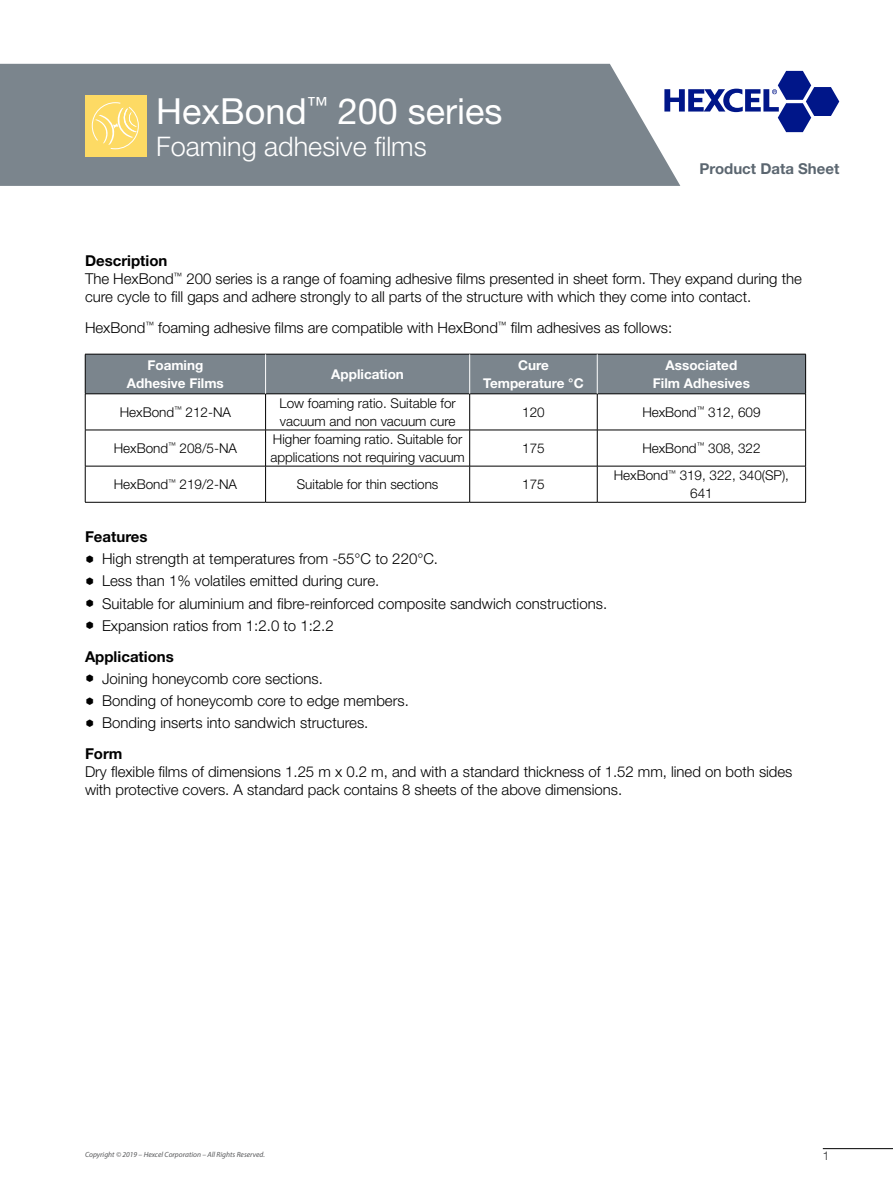
<style>
.page{position:relative;width:893px;height:1191px;background:#fff}
.page>*{position:absolute;margin:0;border:0;box-sizing:border-box;transform-origin:0 0}
.t1{font:36px "Helvetica Neue LT Std";color:#fff}
.t2{font:300 27px "Helvetica Neue LT Std";color:#fff}
.t3{font:300 15px/22.2px "Helvetica Neue LT Std";color:#000}
.t4{font:700 15px "Helvetica Neue LT Std";color:#000}
.t5{font:700 15px "Helvetica Neue LT Std";color:#5b6670}
.t6{font:300 13.5px/18px "Helvetica Neue LT Std";color:#000}
.t7{font:700 13.5px/18px "Helvetica Neue LT Std";color:#fff;text-align:center}
.t8{font:12px "Helvetica Neue LT Std";color:#58595b}
.t9{font:italic 7.5px "Myriad Pro";color:#58595b}
.s1{font-weight:700}
</style>
<div class="page">
<div style="left:0;top:64px;width:680px;height:122px;background:#7b858d"></div>
<div style="left:85px;top:95px;width:61px;height:61px;background:#fdda64"></div>
<svg style="left:91px;top:102px;width:48px;height:48px"></svg>
<svg style="left:664px;top:71px;width:175px;height:61px"></svg>
<div style="left:86px;top:355px;width:719px;height:38px;background:#7b858d"></div>
<hr style="left:85px;top:354px;width:181px;height:1px;background:#000">
<hr style="left:85px;top:354px;width:1px;height:39px;background:#000">
<hr style="left:266px;top:354px;width:204px;height:1px;background:#000">
<hr style="left:470px;top:354px;width:127px;height:1px;background:#000">
<hr style="left:597px;top:354px;width:209px;height:1px;background:#000">
<hr style="left:805px;top:354px;width:1px;height:39px;background:#000">
<hr style="left:85px;top:393px;width:181px;height:1px;background:#000">
<hr style="left:85px;top:394px;width:1px;height:36px;background:#000">
<hr style="left:266px;top:393px;width:204px;height:1px;background:#000">
<hr style="left:265px;top:394px;width:1px;height:36px;background:#000">
<hr style="left:470px;top:393px;width:127px;height:1px;background:#000">
<hr style="left:469px;top:394px;width:1px;height:36px;background:#000">
<hr style="left:597px;top:393px;width:209px;height:1px;background:#000">
<hr style="left:597px;top:394px;width:1px;height:36px;background:#000">
<hr style="left:805px;top:394px;width:1px;height:36px;background:#000">
<hr style="left:85px;top:430px;width:181px;height:1px;background:#000">
<hr style="left:85px;top:430px;width:1px;height:36px;background:#000">
<hr style="left:266px;top:430px;width:204px;height:1px;background:#000">
<hr style="left:265px;top:430px;width:1px;height:36px;background:#000">
<hr style="left:470px;top:430px;width:127px;height:1px;background:#000">
<hr style="left:469px;top:430px;width:1px;height:36px;background:#000">
<hr style="left:597px;top:430px;width:209px;height:1px;background:#000">
<hr style="left:597px;top:430px;width:1px;height:36px;background:#000">
<hr style="left:805px;top:430px;width:1px;height:36px;background:#000">
<hr style="left:85px;top:466px;width:181px;height:1px;background:#000">
<hr style="left:85px;top:466px;width:1px;height:36px;background:#000">
<hr style="left:266px;top:466px;width:204px;height:1px;background:#000">
<hr style="left:265px;top:466px;width:1px;height:36px;background:#000">
<hr style="left:470px;top:466px;width:127px;height:1px;background:#000">
<hr style="left:469px;top:466px;width:1px;height:36px;background:#000">
<hr style="left:597px;top:466px;width:209px;height:1px;background:#000">
<hr style="left:597px;top:466px;width:1px;height:36px;background:#000">
<hr style="left:805px;top:466px;width:1px;height:36px;background:#000">
<hr style="left:85px;top:502px;width:181px;height:1px;background:#000">
<hr style="left:266px;top:502px;width:204px;height:1px;background:#000">
<hr style="left:470px;top:502px;width:127px;height:1px;background:#000">
<hr style="left:597px;top:502px;width:209px;height:1px;background:#000">
<hr style="left:265px;top:354px;width:1px;height:39px;background:#fff">
<hr style="left:469px;top:354px;width:1px;height:39px;background:#fff">
<hr style="left:597px;top:354px;width:1px;height:39px;background:#fff">
<hr style="left:823px;top:1148px;width:70px;height:1px;background:#000">
<h1 class="t1" style="left:156px;top:90px;width:348px">HexBond<sup>™</sup> 200 series</h1>
<h2 class="t2" style="left:156px;top:130px;width:272px">Foaming adhesive films</h2>
<p class="t5" style="left:699px;top:159px;width:141px">Product Data Sheet</p>
<p class="t3" style="left:85px;top:251px;width:718px;line-height:18px"><span class="s1">Description<br></span>The HexBond<sup>™</sup> 200 series is a range of foaming adhesive films presented in sheet form. They expand during the cure cycle to fill gaps and adhere strongly to all parts of the structure with which they come into contact.</p>
<p class="t3" style="left:85px;top:316px;width:589px">HexBond<sup>™</sup> foaming adhesive films are compatible with HexBond<sup>™</sup> film adhesives as follows:</p>
<p class="t7" style="left:127px;top:356px;width:98px">Foaming<br>Adhesive Films</p>
<p class="t7" style="left:331px;top:365px;width:74px">Application</p>
<p class="t7" style="left:483px;top:356px;width:102px">Cure<br>Temperature °C</p>
<p class="t7" style="left:653px;top:356px;width:98px">Associated<br>Film Adhesives</p>
<p class="t6" style="left:120px;top:402px;width:113px">HexBond<sup>™</sup> 212-NA</p>
<p class="t6" style="left:279px;top:393px;width:178px">Low foaming ratio. Suitable for vacuum and non vacuum cure</p>
<p class="t6" style="left:522px;top:402px;width:24px">120</p>
<p class="t6" style="left:642px;top:402px;width:120px">HexBond<sup>™</sup> 312, 609</p>
<p class="t6" style="left:114px;top:439px;width:125px">HexBond<sup>™</sup> 208/5-NA</p>
<p class="t6" style="left:270px;top:430px;width:196px">Higher foaming ratio. Suitable for applications not requiring vacuum</p>
<p class="t6" style="left:522px;top:439px;width:24px">175</p>
<p class="t6" style="left:642px;top:439px;width:120px">HexBond<sup>™</sup> 308, 322</p>
<p class="t6" style="left:114px;top:475px;width:125px">HexBond<sup>™</sup> 219/2-NA</p>
<p class="t6" style="left:297px;top:475px;width:143px">Suitable for thin sections</p>
<p class="t6" style="left:522px;top:475px;width:24px">175</p>
<p class="t6" style="left:614px;top:466px;width:177px;text-align:center">HexBond<sup>™</sup> 319, 322, 340(SP),<br>641</p>
<p class="t4" style="left:85px;top:527px;width:64px">Features</p>
<p class="t3" style="left:102px;top:547px;width:507px">High strength at temperatures from -55°C to 220°C.<br>Less than 1% volatiles emitted during cure.<br>Suitable for aluminium and fibre-reinforced composite sandwich constructions.<br>Expansion ratios from 1:2.0 to 1:2.2</p>
<p class="t4" style="left:85px;top:647px;width:90px">Applications</p>
<p class="t3" style="left:102px;top:667px;width:308px">Joining honeycomb core sections.<br>Bonding of honeycomb core to edge members.<br>Bonding inserts into sandwich structures.</p>
<p class="t4" style="left:85px;top:744px;width:39px">Form</p>
<p class="t3" style="left:85px;top:762px;width:709px;line-height:18px">Dry flexible films of dimensions 1.25 m x 0.2 m, and with a standard thickness of 1.52 mm, lined on both sides with protective covers. A standard pack contains 8 sheets of the above dimensions.</p>
<p class="t9" style="left:85px;top:1149px;width:181px">Copyright © 2019 – Hexcel Corporation – All Rights Reserved.</p>
<p class="t8" style="left:823px;top:1148px;width:8px">1</p>
</div>
